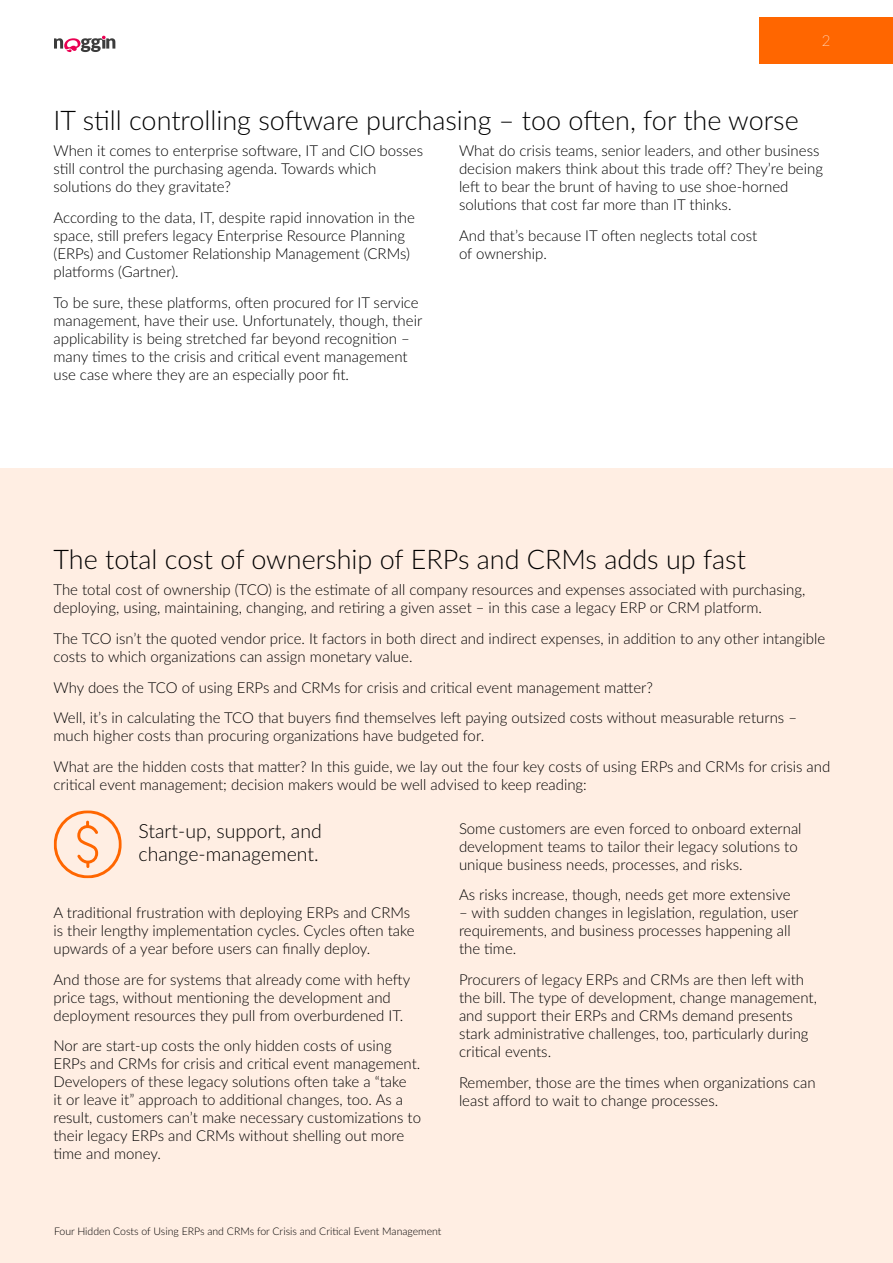
<style>
.page{position:relative;width:893px;height:1263px;background:#fff}
.page>*{position:absolute;margin:0;border:0;box-sizing:border-box;transform-origin:0 0}
.t1{font:300 27px "Lato";color:#000}
.t2{font:300 19.5px/22.5px "Lato";color:#000}
.t3{font:300 15px/18px "Lato";color:#000}
.t4{font:100 15px "Lato";color:#fff}
.t5{font:300 10.5px "Lato";color:#000}
</style>
<div class="page">
<svg style="left:54px;top:36px;width:61px;height:16px"></svg>
<div style="left:760px;top:17px;width:133px;height:47px;background:#f60"></div>
<div style="left:0;top:468px;width:893px;height:795px;background:#ffeee3"></div>
<svg style="left:54px;top:810px;width:68px;height:68px"></svg>
<p class="t4" style="left:822px;top:30px;width:10px">2</p>
<h1 class="t1" style="left:53px;top:101px;width:747px">IT still controlling software purchasing – too often, for the worse</h1>
<p class="t3" style="left:53px;top:141px;width:371px">When it comes to enterprise software, IT and CIO bosses still control the purchasing agenda. Towards which solutions do they gravitate?</p>
<p class="t3" style="left:53px;top:208px;width:363px">According to the data, IT, despite rapid innovation in the space, still prefers legacy Enterprise Resource Planning (ERPs) and Customer Relationship Management (CRMs) platforms (Gartner).</p>
<p class="t3" style="left:53px;top:293px;width:370px">To be sure, these platforms, often procured for IT service management, have their use. Unfortunately, though, their applicability is being stretched far beyond recognition – many times to the crisis and critical event management use case where they are an especially poor fit.</p>
<p class="t3" style="left:459px;top:141px;width:365px">What do crisis teams, senior leaders, and other business decision makers think about this trade off? They’re being left to bear the brunt of having to use shoe-horned solutions that cost far more than IT thinks.</p>
<p class="t3" style="left:459px;top:226px;width:300px">And that’s because IT often neglects total cost of ownership.</p>
<h1 class="t1" style="left:53px;top:540px;width:694px">The total cost of ownership of ERPs and CRMs adds up fast</h1>
<p class="t3" style="left:53px;top:580px;width:753px">The total cost of ownership (TCO) is the estimate of all company resources and expenses associated with purchasing, deploying, using, maintaining, changing, and retiring a given asset – in this case a legacy ERP or CRM platform.</p>
<p class="t3" style="left:53px;top:629px;width:773px">The TCO isn’t the quoted vendor price. It factors in both direct and indirect expenses, in addition to any other intangible costs to which organizations can assign monetary value.</p>
<p class="t3" style="left:53px;top:671px;width:745px;line-height:30.8px">Why does the TCO of using ERPs and CRMs for crisis and critical event management matter?<br>Well, it’s in calculating the TCO that buyers find themselves left paying outsized costs without measurable returns –</p>
<p class="t3" style="left:53px;top:720px;width:778px;line-height:30.8px">much higher costs than procuring organizations have budgeted for.<br>What are the hidden costs that matter? In this guide, we lay out the four key costs of using ERPs and CRMs for crisis and</p>
<p class="t3" style="left:53px;top:775px;width:535px">critical event management; decision makers would be well advised to keep reading:</p>
<h2 class="t2" style="left:139px;top:819px;width:185px">Start-up, support, and change-management.</h2>
<p class="t3" style="left:459px;top:819px;width:344px">Some customers are even forced to onboard external development teams to tailor their legacy solutions to unique business needs, processes, and risks.</p>
<p class="t3" style="left:459px;top:885px;width:333px">As risks increase, though, needs get more extensive</p>
<p class="t3" style="left:459px;top:903px;width:341px">– with sudden changes in legislation, regulation, user requirements, and business processes happening all the time.</p>
<p class="t3" style="left:459px;top:970px;width:359px">Procurers of legacy ERPs and CRMs are then left with the bill. The type of development, change management, and support their ERPs and CRMs demand presents stark administrative challenges, too, particularly during critical events.</p>
<p class="t3" style="left:459px;top:1073px;width:358px">Remember, those are the times when organizations can least afford to wait to change processes.</p>
<p class="t3" style="left:53px;top:903px;width:363px">A traditional frustration with deploying ERPs and CRMs is their lengthy implementation cycles. Cycles often take upwards of a year before users can finally deploy.</p>
<p class="t3" style="left:53px;top:970px;width:358px">And those are for systems that already come with hefty price tags, without mentioning the development and deployment resources they pull from overburdened IT.</p>
<p class="t3" style="left:53px;top:1036px;width:369px">Nor are start-up costs the only hidden costs of using ERPs and CRMs for crisis and critical event management.<br>Developers of these legacy solutions often take a “take<br>it or leave it” approach to additional changes, too. As a result, customers can’t make necessary customizations to their legacy ERPs and CRMs without shelling out more time and money.</p>
<p class="t5" style="left:54px;top:1224px;width:389px">Four Hidden Costs of Using ERPs and CRMs for Crisis and Critical Event Management</p>
</div>
